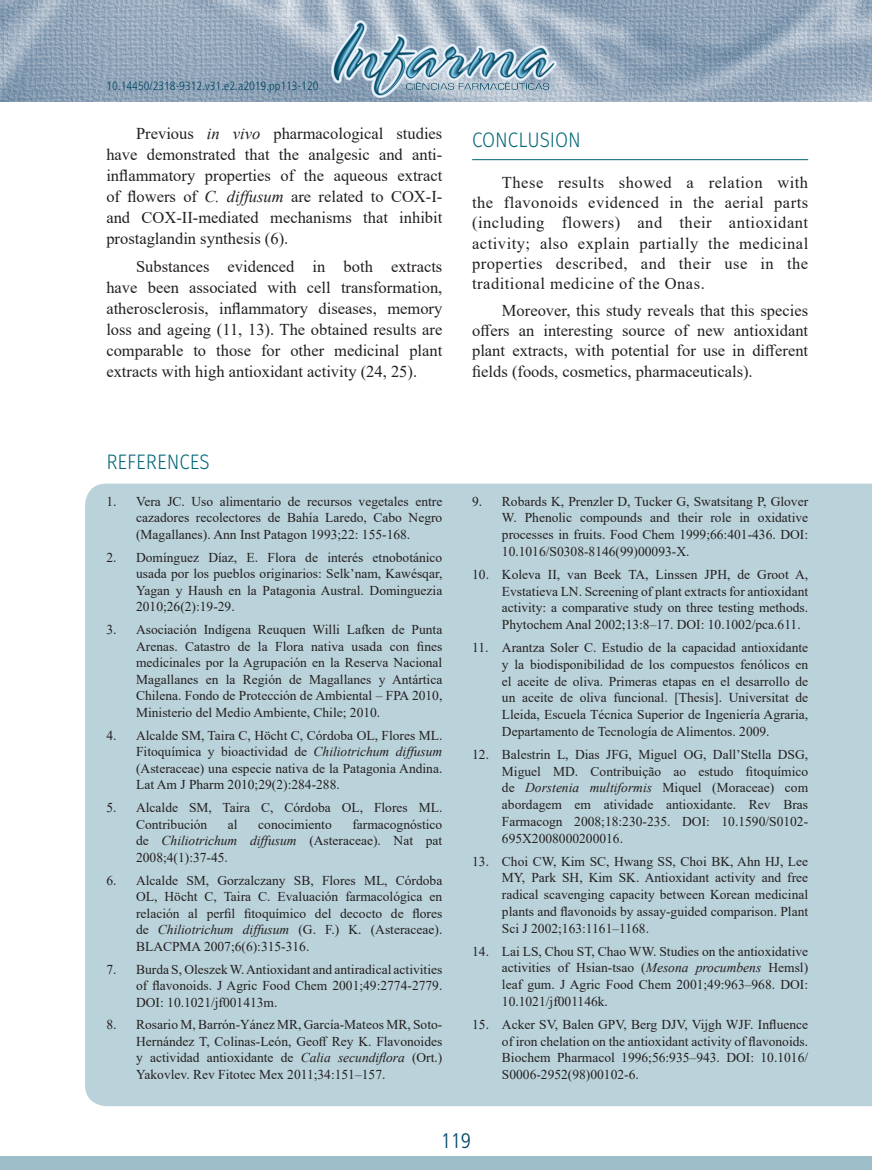
<style>
.page{position:relative;width:872px;height:1170px;background:#fff}
.page>*{position:absolute;margin:0;border:0;box-sizing:border-box;transform-origin:0 0}
.t1{font:300 21px "Fira Sans";color:#006675;scale:.9 1}
.t2{font:300 condensed 21px "Frutiger";color:#004766}
.t3{font:16.5px/21px "Times New Roman";color:#231f20;text-align:justify}
.t4{font:13.5px/16.6px "Times New Roman";color:#231f20;text-align:justify}
.t5{font:300 condensed 12px "Frutiger";color:#004766}
.s1{font-style:italic}
</style>
<div class="page">
<img style="left:0;top:0;width:872px;height:101px">
<div style="left:0;top:1155px;width:872px;height:14px;background:#9ebfc9"></div>
<img style="left:332px;top:20px;width:224px;height:77px">
<div style="left:85px;top:483px;width:787px;height:623px;background:#bad2d9"></div>
<hr style="left:472px;top:159px;width:336px;height:1px;background:#006675">
<p class="t5" style="left:106px;top:79px;width:214px">10.14450/2318-9312.v31.e2.a2019.pp113-120</p>
<p class="t3" style="left:106px;top:122px;width:337px;text-indent:30px">Previous <span class="s1">in vivo</span> pharmacological studies have demonstrated that the analgesic and anti&shy;inflammatory properties of the aqueous extract of flowers of <span class="s1">C. diffusum</span> are related to COX-I&shy;and COX-II-mediated mechanisms that inhibit prostaglandin synthesis (6).</p>
<p class="t3" style="left:106px;top:255px;width:337px;text-indent:30px">Substances evidenced in both extracts have been associated with cell transformation, atherosclerosis, inflammatory diseases, memory loss and ageing (11, 13). The obtained results are comparable to those for other medicinal plant extracts with high antioxidant activity (24, 25).</p>
<h1 class="t1" style="left:472px;top:125px;width:122px">CONCLUSION</h1>
<p class="t3" style="left:472px;top:172px;width:337px;line-height:20.2px;text-indent:30px">These results showed a relation with the flavonoids evidenced in the aerial parts (including flowers) and their antioxidant activity; also explain partially the medicinal properties described, and their use in the traditional medicine of the Onas.</p>
<p class="t3" style="left:472px;top:299px;width:337px;line-height:20.2px;text-indent:30px">Moreover, this study reveals that this species offers an interesting source of new antioxidant plant extracts, with potential for use in different fields (foods, cosmetics, pharmaceuticals).</p>
<h1 class="t1" style="left:106px;top:447px;width:116px">REFERENCES</h1>
<p class="t4" style="left:136px;top:492px;width:308px;text-indent:-30px">1. Vera JC. Uso alimentario de recursos vegetales entre cazadores recolectores de Bahía Laredo, Cabo Negro (Magallanes). Ann Inst Patagon 1993;22: 155-168.</p>
<p class="t4" style="left:136px;top:548px;width:308px;text-indent:-30px">2. Domínguez Díaz, E. Flora de interés etnobotánico usada por los pueblos originarios: Selk’nam, Kawésqar, Yagan y Haush en la Patagonia Austral. Dominguezia 2010;26(2):19-29.</p>
<p class="t4" style="left:136px;top:621px;width:308px;text-indent:-30px">3. Asociación Indígena Reuquen Willi Lafken de Punta Arenas. Catastro de la Flora nativa usada con fines medicinales por la Agrupación en la Reserva Nacional Magallanes en la Región de Magallanes y Antártica Chilena. Fondo de Protección de Ambiental – FPA 2010, Ministerio del Medio Ambiente, Chile; 2010.</p>
<p class="t4" style="left:136px;top:726px;width:308px;text-indent:-30px">4. Alcalde SM, Taira C, Höcht C, Córdoba OL, Flores ML.<br>Fitoquímica y bioactividad de <span class="s1">Chiliotrichum diffusum </span>(Asteraceae) una especie nativa de la Patagonia Andina.<br>Lat Am J Pharm 2010;29(2):284-288.</p>
<p class="t4" style="left:136px;top:798px;width:308px;text-indent:-30px">5. Alcalde SM, Taira C, Córdoba OL, Flores ML.<br>Contribución</p>
<p class="t4" style="left:136px;top:815px;width:308px;text-indent:216px">farmacognóstico de <span class="s1">Chiliotrichum diffusum</span> (Asteraceae). Nat pat 2008;4(1):37-45.</p>
<p class="t4" style="left:136px;top:871px;width:308px;text-indent:-30px">6. Alcalde SM, Gorzalczany SB, Flores ML, Córdoba OL, Höcht C, Taira C. Evaluación farmacológica en relación al perfil fitoquímico del decocto de flores de <span class="s1">Chiliotrichum diffusum</span> (G. F.) K. (Asteraceae).<br>BLACPMA 2007;6(6):315-316.</p>
<p class="t4" style="left:136px;top:960px;width:308px;text-indent:-30px">7. Burda S, Oleszek W. Antioxidant and antiradical activities of flavonoids. J Agric Food Chem 2001;49:2774-2779.<br>DOI: 10.1021/jf001413m.</p>
<p class="t4" style="left:136px;top:1016px;width:308px;text-indent:-30px">8. Rosario M, Barrón-Yánez MR, García-Mateos MR, Soto-Hernández T, Colinas-León, Geoff Rey K. Flavonoides y actividad antioxidante de <span class="s1">Calia secundiflora</span> (Ort.)<br>Yakovlev. Rev Fitotec Mex 2011;34:151–157.</p>
<p class="t4" style="left:228px;top:815px;width:11px">al</p>
<p class="t4" style="left:258px;top:815px;width:75px">conocimiento</p>
<p class="t4" style="left:502px;top:492px;width:308px;text-indent:-30px">9. Robards K, Prenzler D, Tucker G, Swatsitang P, Glover W. Phenolic compounds and their role in oxidative processes in fruits. Food Chem 1999;66:401-436. DOI:<br>10.1016/S0308-8146(99)00093-X.</p>
<p class="t4" style="left:502px;top:565px;width:308px;text-indent:-30px">10. Koleva II, van Beek TA, Linssen JPH, de Groot A, Evstatieva LN. Screening of plant extracts for antioxidant activity: a comparative study on three testing methods.<br>Phytochem Anal 2002;13:8–17. DOI: 10.1002/pca.611.</p>
<p class="t4" style="left:502px;top:639px;width:308px;text-indent:-30px">11. Arantza Soler C. Estudio de la capacidad antioxidante y la biodisponibilidad de los compuestos fenólicos en el aceite de oliva. Primeras etapas en el desarrollo de un aceite de oliva funcional. [Thesis]. Universitat de Lleida, Escuela Técnica Superior de Ingeniería Agraria, Departamento de Tecnología de Alimentos. 2009.</p>
<p class="t4" style="left:502px;top:745px;width:308px;text-indent:-30px">12. Balestrin L, Dias JFG, Miguel OG, Dall’Stella DSG, Miguel MD. Contribuição ao estudo fitoquímico de <span class="s1">Dorstenia multiformis</span> Miquel (Moraceae) com abordagem em atividade antioxidante. Rev Bras Farmacogn 2008;18:230-235. DOI: 10.1590/S0102- 695X2008000200016.</p>
<p class="t4" style="left:502px;top:852px;width:308px;text-indent:-30px">13. Choi CW, Kim SC, Hwang SS, Choi BK, Ahn HJ, Lee MY, Park SH, Kim SK. Antioxidant activity and free radical scavenging capacity between Korean medicinal plants and flavonoids by assay-guided comparison. Plant Sci J 2002;163:1161–1168.</p>
<p class="t4" style="left:502px;top:942px;width:308px;text-indent:-30px">14. Lai LS, Chou ST, Chao WW. Studies on the antioxidative activities of Hsian-tsao (<span class="s1">Mesona procumbens</span> Hemsl) leaf gum. J Agric Food Chem 2001;49:963–968. DOI:<br>10.1021/jf001146k.</p>
<p class="t4" style="left:502px;top:1015px;width:308px;text-indent:-30px">15. Acker SV, Balen GPV, Berg DJV, Vijgh WJF. Influence of iron chelation on the antioxidant activity of flavonoids.<br>Biochem Pharmacol 1996;56:935–943. DOI: 10.1016/ S0006-2952(98)00102-6.</p>
<h1 class="t2" style="left:441px;top:1128px;width:32px">119</h1>
</div>
